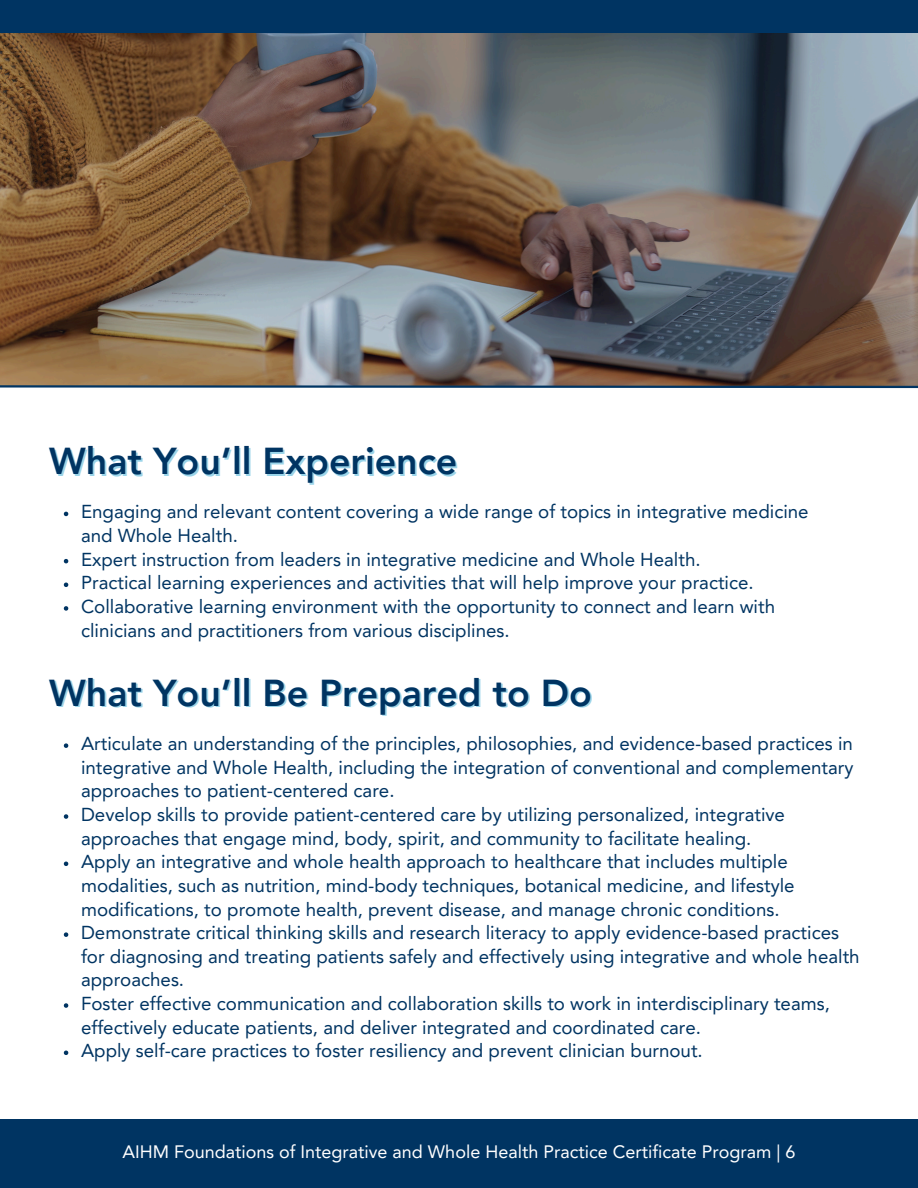
<style>
.page{position:relative;width:918px;height:1188px;background:#fff}
.page>*{position:absolute;margin:0;border:0;box-sizing:border-box;transform-origin:0 0}
.t1{font:800 37.35px "Avenir LT Pro";color:#003462}
.t2{font:18.75px/23.7px "Avenir LT Pro";color:#003462}
.t3{font:18px "Avenir LT Pro";color:#fff}
</style>
<div class="page">
<svg style="left:64px;top:512px;width:4px;height:4px"></svg>
<svg style="left:64px;top:559px;width:4px;height:4px"></svg>
<svg style="left:64px;top:583px;width:4px;height:4px"></svg>
<svg style="left:64px;top:606px;width:4px;height:5px"></svg>
<svg style="left:64px;top:743px;width:4px;height:5px"></svg>
<svg style="left:64px;top:814px;width:4px;height:5px"></svg>
<svg style="left:64px;top:862px;width:4px;height:4px"></svg>
<svg style="left:64px;top:932px;width:4px;height:5px"></svg>
<svg style="left:64px;top:1003px;width:4px;height:5px"></svg>
<svg style="left:64px;top:1051px;width:4px;height:4px"></svg>
<div style="left:0;top:1119px;width:918px;height:69px;background:#003462"></div>
<div style="left:0;top:0;width:918px;height:33px;background:#003462"></div>
<svg style="left:0;top:386px;width:918px;height:3px"></svg>
<img style="left:0;top:33px;width:918px;height:353px">
<h1 class="t1" style="left:49px;top:446px;width:410px">What You’ll Experience</h1>
<p class="t2" style="left:81px;top:502px;width:729px">Engaging and relevant content covering a wide range of topics in integrative medicine and Whole Health.</p>
<p class="t2" style="left:81px;top:549px;width:621px">Expert instruction from leaders in integrative medicine and Whole Health.</p>
<p class="t2" style="left:81px;top:573px;width:674px">Practical learning experiences and activities that will help improve your practice.</p>
<h1 class="t2" style="left:81px;top:596px;width:696px">Collaborative learning environment with the opportunity to connect and learn with clinicians and practitioners from various disciplines.</h1>
<p class="t1" style="left:49px;top:677px;width:544px">What You’ll Be Prepared to Do</p>
<p class="t2" style="left:81px;top:734px;width:774px;text-align:justify">Articulate an understanding of the principles, philosophies, and evidence-based practices in integrative and Whole Health, including the integration of conventional and complementary approaches to patient-centered care.</p>
<p class="t2" style="left:81px;top:804px;width:705px">Develop skills to provide patient-centered care by utilizing personalized, integrative approaches that engage mind, body, spirit, and community to facilitate healing.</p>
<p class="t2" style="left:81px;top:852px;width:715px">Apply an integrative and whole health approach to healthcare that includes multiple modalities, such as nutrition, mind-body techniques, botanical medicine, and lifestyle modifications, to promote health, prevent disease, and manage chronic conditions.</p>
<p class="t2" style="left:81px;top:923px;width:780px">Demonstrate critical thinking skills and research literacy to apply evidence-based practices for diagnosing and treating patients safely and effectively using integrative and whole health approaches.</p>
<p class="t2" style="left:81px;top:993px;width:750px">Foster effective communication and collaboration skills to work in interdisciplinary teams, effectively educate patients, and deliver integrated and coordinated care.</p>
<p class="t2" style="left:81px;top:1041px;width:623px">Apply self-care practices to foster resiliency and prevent clinician burnout.</p>
<p class="t3" style="left:122px;top:1145px;width:675px">AIHM Foundations of Integrative and Whole Health Practice Certificate Program | 6</p>
</div>
